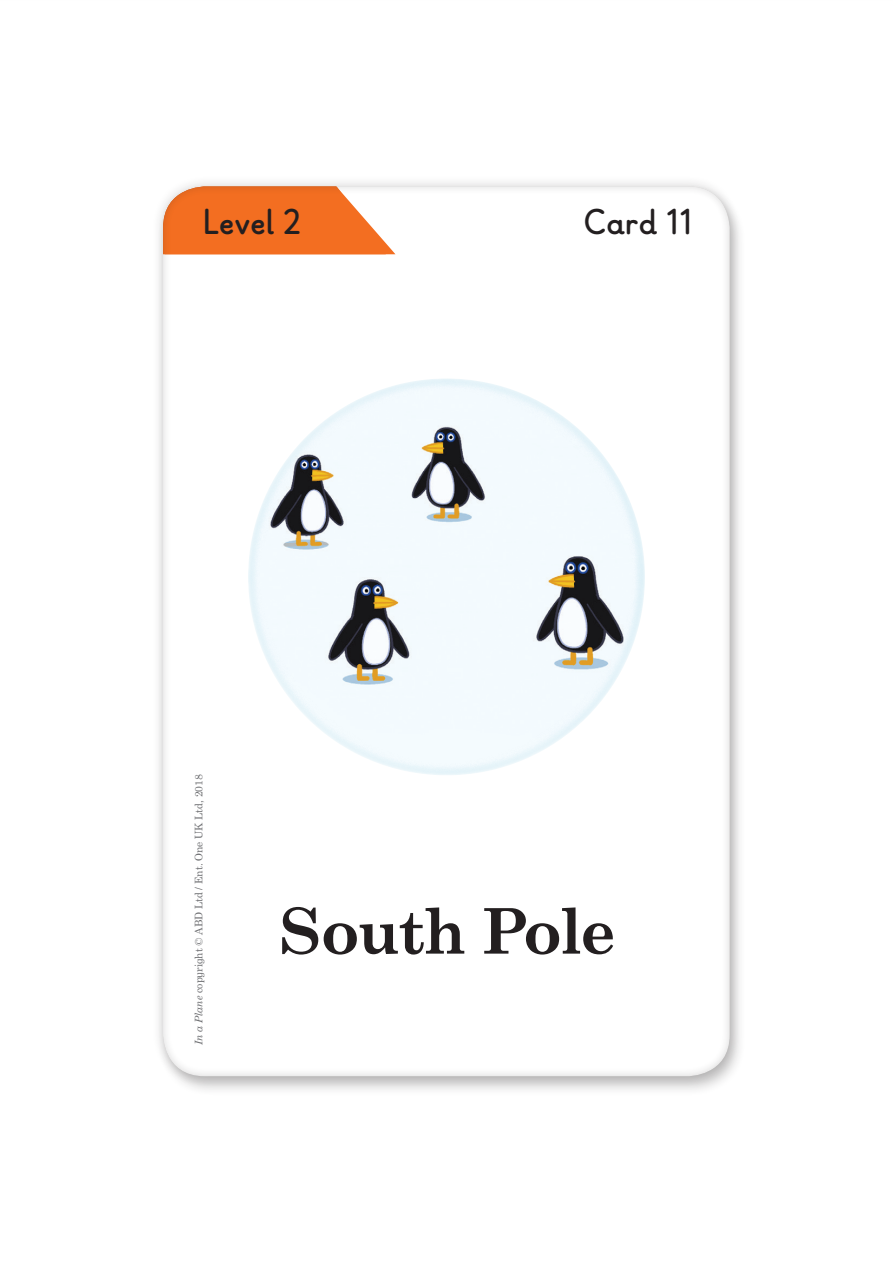
<style>
.page{position:relative;width:893px;height:1263px;background:#fff}
.page>*{position:absolute;margin:0;border:0;box-sizing:border-box;transform-origin:0 0}
.MAIN_TYPE{font:700 63px "Century Schlbk Penguin Inf";letter-spacing:.005em;color:#231f20}
.t1{font:700 36px "Ladybird Learning";color:#231f20}
.t2{font:10.5px "Century Schlbk Penguin Inf";color:#6c6d70}
.s1{font-style:italic}
</style>
<div class="page">
<div style="left:0;top:0;width:893px;height:1263px;background:#231f20;opacity:.25"></div>
<h2 class="t1" style="left:203px;top:202px;width:100px">Level 2</h2>
<h2 class="t1" style="left:584px;top:202px;width:111px">Card 11</h2>
<p class="t2" style="left:192px;top:1045px;width:272px;rotate:-90deg"><span class="s1">In a Plane</span> copyright © ABD Ltd / Ent. One UK Ltd, 2018</p>
<p class="MAIN_TYPE" style="left:280px;top:893px;width:337px">South Pole</p>
</div>
